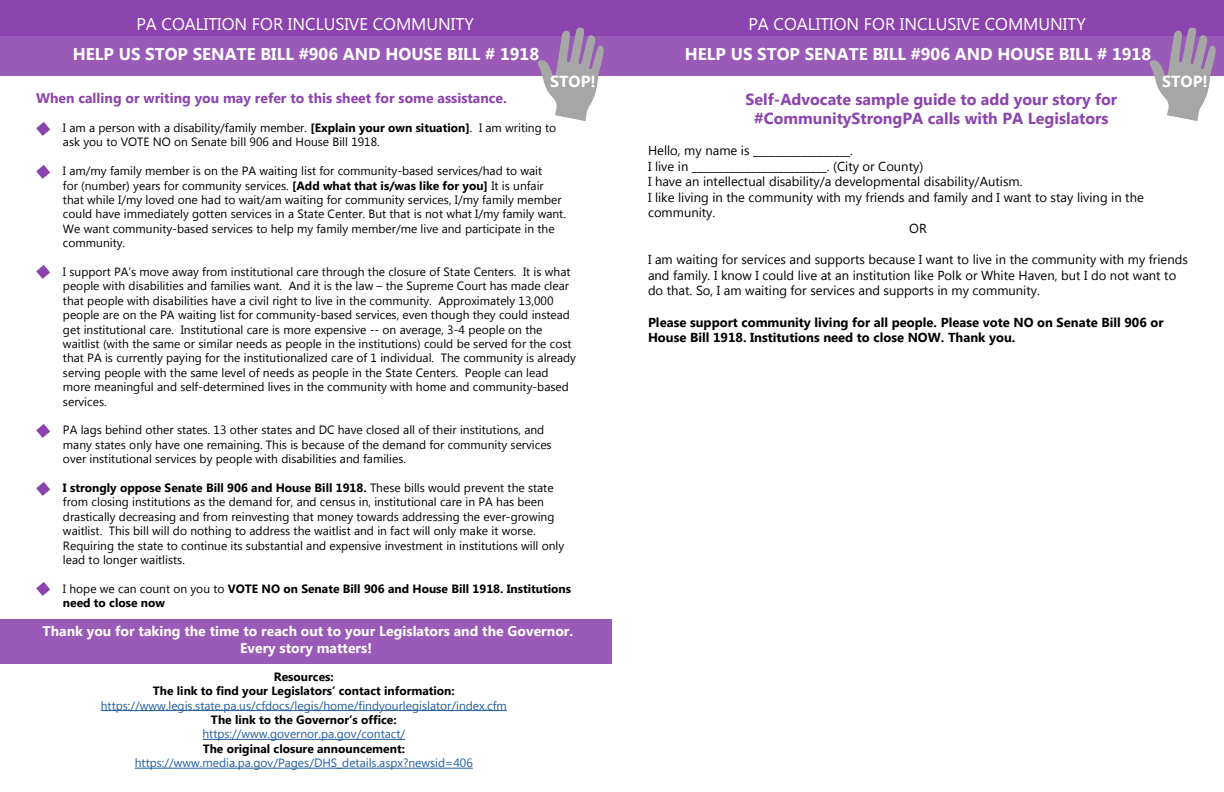
<style>
.page{position:relative;width:1224px;height:792px;background:#fff}
.page>*{position:absolute;margin:0;border:0;box-sizing:border-box;transform-origin:0 0}
.t1{font:700 17px "Myanmar Text";color:#fff}
.t2{font:17px "Myanmar Text";color:#fff}
.t3{font:700 16px/19.2px "Myanmar Text";color:#8b44ad;text-align:center}
.t4{font:700 16px "Myanmar Text";color:#fff}
.t5{font:700 14px/16.8px "Myanmar Text";color:#fff;text-align:center}
.t6{font:700 14px "Myanmar Text";color:#8b44ad}
.t7{font:13px/15.6px "Myanmar Text";color:#000}
.t8{font:700 13px/15.6px "Myanmar Text";color:#000}
.t9{font:12px/14.4px "Myanmar Text";color:#000}
.t10{font:700 12px/14.4px "Myanmar Text";color:#000}
.t11{font:12px "Myanmar Text";color:#215e9e}
.s1{font-weight:700}
.s2{font-weight:400}
</style>
<div class="page">
<div style="left:0;top:0;width:612px;height:40px;background:#8b44ad"></div>
<div style="left:0;top:36px;width:612px;height:40px;background:#9a5ab7"></div>
<svg style="left:537px;top:27px;width:67px;height:94px"></svg>
<div style="left:0;top:619px;width:612px;height:45px;background:#9a5ab7"></div>
<hr style="left:101px;top:710px;width:406px;height:1px;background:#215e9e">
<hr style="left:203px;top:739px;width:202px;height:1px;background:#215e9e">
<hr style="left:135px;top:768px;width:338px;height:1px;background:#215e9e">
<svg style="left:36px;top:122px;width:14px;height:14px"></svg>
<svg style="left:36px;top:165px;width:14px;height:14px"></svg>
<svg style="left:36px;top:265px;width:14px;height:14px"></svg>
<svg style="left:36px;top:424px;width:14px;height:14px"></svg>
<svg style="left:36px;top:482px;width:14px;height:14px"></svg>
<svg style="left:36px;top:582px;width:14px;height:14px"></svg>
<div style="left:612px;top:0;width:612px;height:40px;background:#8b44ad"></div>
<div style="left:612px;top:36px;width:612px;height:40px;background:#9a5ab7"></div>
<svg style="left:1149px;top:27px;width:67px;height:94px"></svg>
<h1 class="t2" style="left:136px;top:14px;width:339px">PA COALITION FOR INCLUSIVE COMMUNITY</h1>
<h1 class="t1" style="left:73px;top:44px;width:468px">HELP US STOP SENATE BILL #906 AND HOUSE BILL # 1918</h1>
<h2 class="t4" style="left:550px;top:72px;width:47px">STOP!</h2>
<p class="t6" style="left:36px;top:90px;width:473px">When calling or writing you may refer to this sheet for some assistance.</p>
<p class="t9" style="left:63px;top:121px;width:495px">I am a person with a disability/family member. <span class="s1">[Explain your own situation]</span>. I am writing to ask you to VOTE NO on Senate bill 906 and House Bill 1918.</p>
<p class="t9" style="left:63px;top:164px;width:504px">I am/my family member is on the PA waiting list for community-based services/had to wait<br>for (number) years for community services. <span class="s1">[Add what that is/was like for you]</span> It is unfair that while I/my loved one had to wait/am waiting for community services, I/my family member could have immediately gotten services in a State Center. But that is not what I/my family want.<br>We want community-based services to help my family member/me live and participate in the community.</p>
<p class="t9" style="left:63px;top:265px;width:515px">I support PA’s move away from institutional care through the closure of State Centers. It is what people with disabilities and families want. And it is the law – the Supreme Court has made clear that people with disabilities have a civil right to live in the community. Approximately 13,000 people are on the PA waiting list for community-based services, even though they could instead get institutional care. Institutional care is more expensive -- on average, 3-4 people on the waitlist (with the same or similar needs as people in the institutions) could be served for the cost that PA is currently paying for the institutionalized care of 1 individual. The community is already serving people with the same level of needs as people in the State Centers. People can lead more meaningful and self-determined lives in the community with home and community-based services.</p>
<p class="t9" style="left:63px;top:423px;width:490px">PA lags behind other states. 13 other states and DC have closed all of their institutions, and many states only have one remaining. This is because of the demand for community services over institutional services by people with disabilities and families.</p>
<p class="t9" style="left:63px;top:481px;width:503px"><span class="s1">I strongly oppose Senate Bill 906 and House Bill 1918.</span> These bills would prevent the state from closing institutions as the demand for, and census in, institutional care in PA has been drastically decreasing and from reinvesting that money towards addressing the ever-growing waitlist. This bill will do nothing to address the waitlist and in fact will only make it worse.<br>Requiring the state to continue its substantial and expensive investment in institutions will only lead to longer waitlists.</p>
<p class="t10" style="left:63px;top:581px;width:510px"><span class="s2">I hope we can count on you to</span> VOTE NO on Senate Bill 906 and House Bill 1918. Institutions need to close now</p>
<p class="t5" style="left:43px;top:623px;width:532px">Thank you for taking the time to reach out to your Legislators and the Governor.<br>Every story matters!</p>
<p class="t10" style="left:153px;top:669px;width:304px;text-align:center">Resources:<br>The link to find your Legislators’ contact information:</p>
<p class="t11" style="left:101px;top:698px;width:408px">https://www.legis.state.pa.us/cfdocs/legis/home/findyourlegislator/index.cfm</p>
<p class="t10" style="left:211px;top:713px;width:187px">The link to the Governor’s office:</p>
<p class="t11" style="left:203px;top:727px;width:204px">https://www.governor.pa.gov/contact/</p>
<p class="t10" style="left:203px;top:741px;width:204px">The original closure announcement:</p>
<p class="t11" style="left:135px;top:756px;width:340px">https://www.media.pa.gov/Pages/DHS_details.aspx?newsid=406</p>
<h1 class="t2" style="left:748px;top:14px;width:339px">PA COALITION FOR INCLUSIVE COMMUNITY</h1>
<h1 class="t1" style="left:685px;top:44px;width:468px">HELP US STOP SENATE BILL #906 AND HOUSE BILL # 1918</h1>
<h2 class="t4" style="left:1162px;top:72px;width:47px">STOP!</h2>
<h2 class="t3" style="left:746px;top:89px;width:373px">Self-Advocate sample guide to add your story for #CommunityStrongPA calls with PA Legislators</h2>
<p class="t7" style="left:648px;top:143px;width:207px">Hello, my name is __________________.</p>
<p class="t7" style="left:648px;top:158px;width:277px">I live in _________________________. (City or County)</p>
<p class="t7" style="left:648px;top:174px;width:376px">I have an intellectual disability/a developmental disability/Autism.</p>
<p class="t7" style="left:648px;top:190px;width:497px">I like living in the community with my friends and family and I want to stay living in the</p>
<p class="t7" style="left:648px;top:205px;width:69px">community.</p>
<p class="t7" style="left:909px;top:221px;width:19px">OR</p>
<p class="t7" style="left:648px;top:252px;width:541px">I am waiting for services and supports because I want to live in the community with my friends and family. I know I could live at an institution like Polk or White Haven, but I do not want to do that. So, I am waiting for services and supports in my community.</p>
<p class="t8" style="left:648px;top:314px;width:517px">Please support community living for all people. Please vote NO on Senate Bill 906 or<br>House Bill 1918. Institutions need to close NOW. Thank you.</p>
</div>
